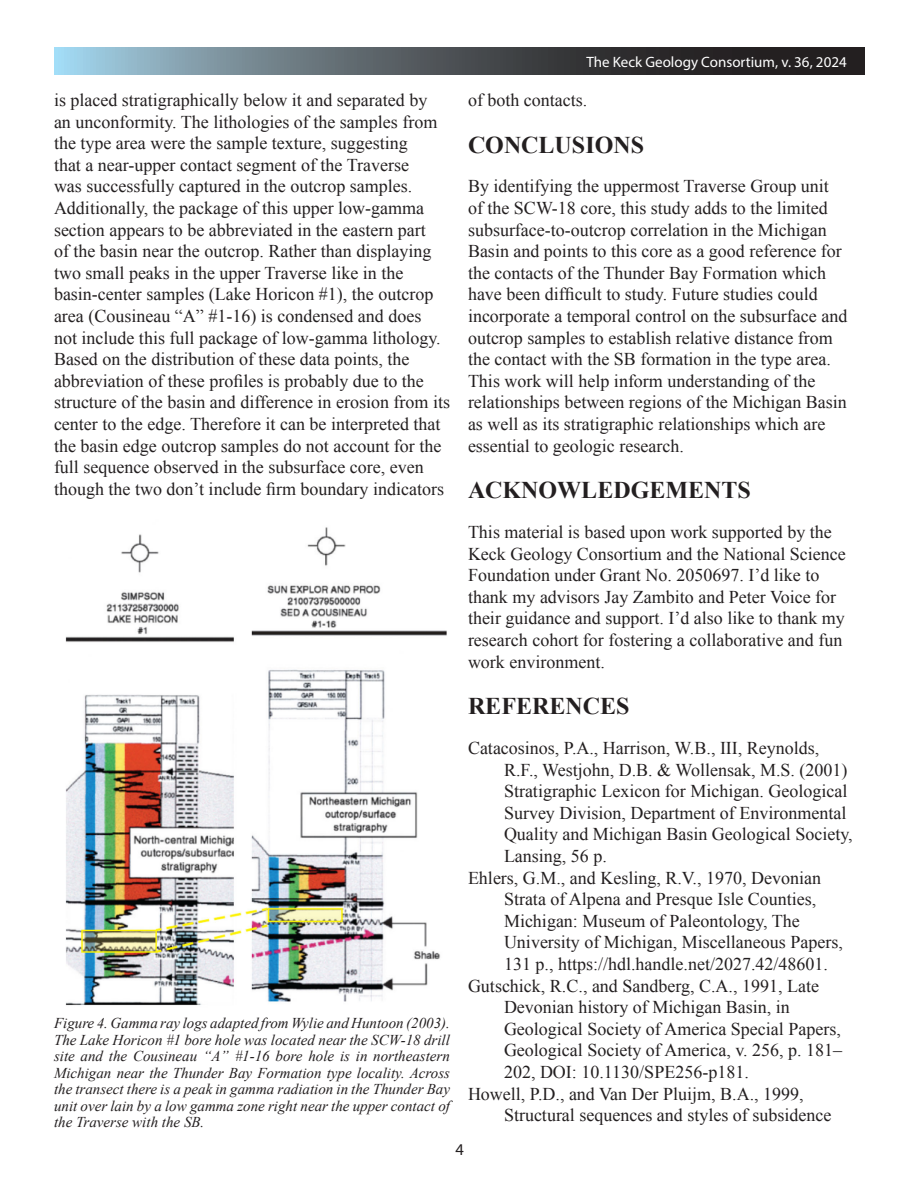
<style>
.page{position:relative;width:918px;height:1188px;background:#fff}
.page>*{position:absolute;margin:0;border:0;box-sizing:border-box;transform-origin:0 0}
.Major_Headings{font:700 24px "Times New Roman";color:#231f20}
.Body{font:700 24px "Times New Roman";color:#231f20}
.Body-2{font:18px/21.6px "Times New Roman";color:#231f20}
.Reference{font:18px/21.6px "Times New Roman";color:#231f20}
.t1{font:16.5px "Myriad Pro";color:#231f20}
.caption_bottom{font:italic 15px/16.5px "Times New Roman";color:#231f20;text-align:justify}
.t2{font:15px "Myriad Pro";color:#fff}
</style>
<div class="page">
<svg style="left:55px;top:48px;width:810px;height:26px;background:#525d63"></svg>
<img style="left:65px;top:527px;width:382px;height:479px">
<p class="t2" style="left:586px;top:52px;width:262px">The Keck Geology Consortium, v. 36, 2024</p>
<p class="Body-2" style="left:54px;top:89px;width:398px">is placed stratigraphically below it and separated by<br>an unconformity. The lithologies of the samples from the type area were the sample texture, suggesting<br>that a near-upper contact segment of the Traverse<br>was successfully captured in the outcrop samples.<br>Additionally, the package of this upper low-gamma section appears to be abbreviated in the eastern part<br>of the basin near the outcrop. Rather than displaying two small peaks in the upper Traverse like in the basin-center samples (Lake Horicon #1), the outcrop area (Cousineau “A” #1-16) is condensed and does<br>not include this full package of low-gamma lithology.<br>Based on the distribution of these data points, the abbreviation of these profiles is probably due to the structure of the basin and difference in erosion from its center to the edge. Therefore it can be interpreted that the basin edge outcrop samples do not account for the full sequence observed in the subsurface core, even though the two don’t include firm boundary indicators</p>
<p class="Body-2" style="left:468px;top:89px;width:121px">of both contacts.</p>
<p class="Major_Headings" style="left:468px;top:128px;width:178px">CONCLUSIONS</p>
<p class="Body-2" style="left:468px;top:175px;width:381px">By identifying the uppermost Traverse Group unit of the SCW-18 core, this study adds to the limited subsurface-to-outcrop correlation in the Michigan Basin and points to this core as a good reference for the contacts of the Thunder Bay Formation which have been difficult to study. Future studies could incorporate a temporal control on the subsurface and outcrop samples to establish relative distance from the contact with the SB formation in the type area.<br>This work will help inform understanding of the relationships between regions of the Michigan Basin as well as its stratigraphic relationships which are essential to geologic research.</p>
<p class="Major_Headings" style="left:468px;top:474px;width:284px">ACKNOWLEDGEMENTS</p>
<p class="Body-2" style="left:468px;top:521px;width:379px">This material is based upon work supported by the Keck Geology Consortium and the National Science Foundation under Grant No. 2050697. I’d like to thank my advisors Jay Zambito and Peter Voice for their guidance and support. I’d also like to thank my research cohort for fostering a collaborative and fun work environment.</p>
<p class="Body" style="left:468px;top:690px;width:163px">REFERENCES</p>
<p class="Reference" style="left:504px;top:737px;width:350px;text-indent:-36px">Catacosinos, P.A., Harrison, W.B., III, Reynolds, R.F., Westjohn, D.B. &amp; Wollensak, M.S. (2001)<br>Stratigraphic Lexicon for Michigan. Geological Survey Division, Department of Environmental Quality and Michigan Basin Geological Society, Lansing, 56 p.</p>
<p class="Reference" style="left:504px;top:867px;width:340px;text-indent:-36px">Ehlers, G.M., and Kesling, R.V., 1970, Devonian Strata of Alpena and Presque Isle Counties, Michigan: Museum of Paleontology, The University of Michigan, Miscellaneous Papers, 131 p., https://hdl.handle.net/2027.42/48601.</p>
<p class="Reference" style="left:504px;top:975px;width:340px;text-indent:-36px">Gutschick, R.C., and Sandberg, C.A., 1991, Late Devonian history of Michigan Basin, in Geological Society of America Special Papers, Geological Society of America, v. 256, p. 181– 202, DOI: 10.1130/SPE256-p181.</p>
<p class="Reference" style="left:504px;top:1083px;width:329px;text-indent:-36px">Howell, P.D., and Van Der Pluijm, B.A., 1999,<br>Structural sequences and styles of subsidence</p>
<p class="caption_bottom" style="left:54px;top:1014px;width:398px">Figure 4. Gamma ray logs adapted from Wylie and Huntoon (2003).<br>The Lake Horicon #1 bore hole was located near the SCW-18 drill site and the Cousineau “A” #1-16 bore hole is in northeastern Michigan near the Thunder Bay Formation type locality. Across the transect there is a peak in gamma radiation in the Thunder Bay unit over lain by a low gamma zone right near the upper contact of the Traverse with the SB.</p>
<p class="t1" style="left:456px;top:1140px;width:10px">4</p>
</div>
